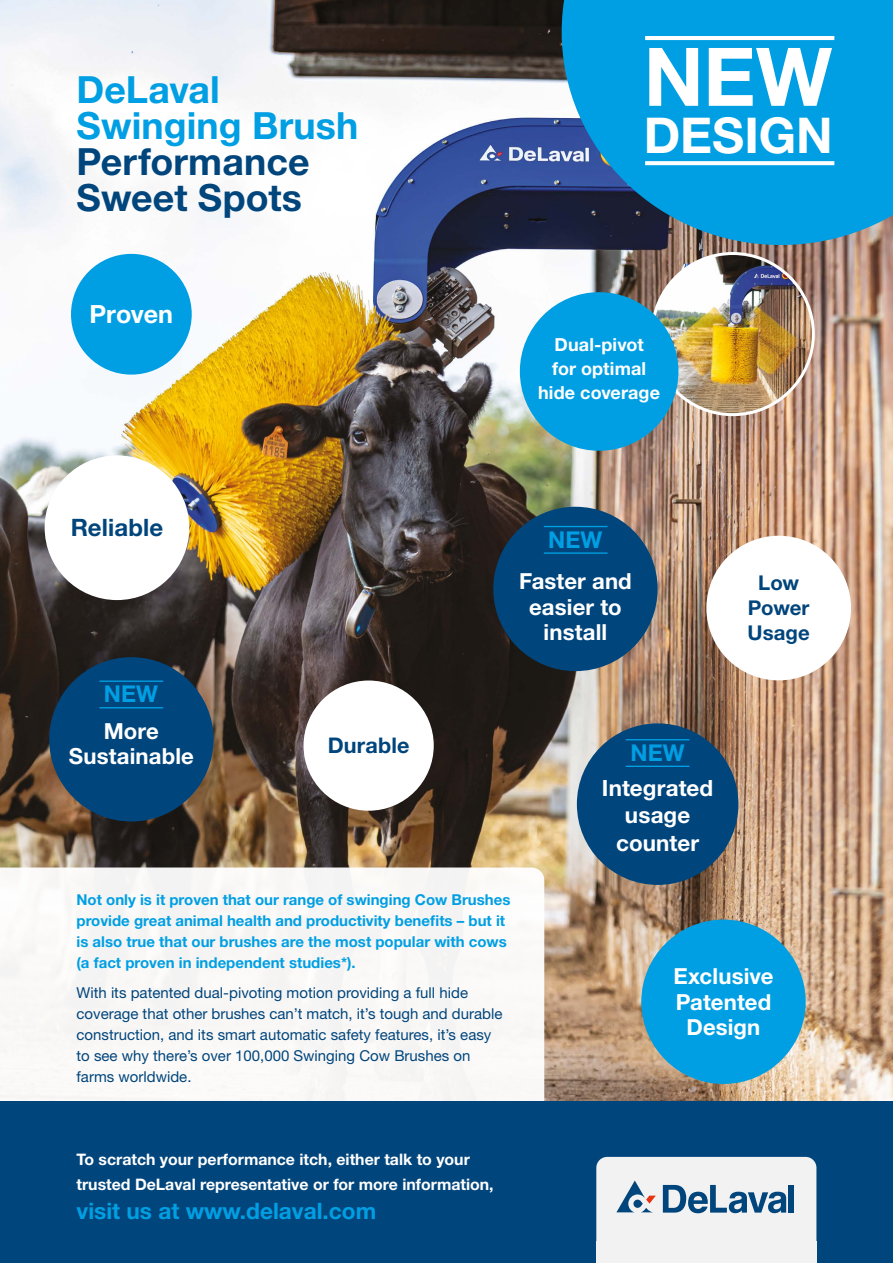
<style>
.page{position:relative;width:893px;height:1263px;background:#fff}
.page>*{position:absolute;margin:0;border:0;box-sizing:border-box;transform-origin:0 0}
.t1{font:700 81px "Helvetica Neue LT Std";color:#fff}
.t2{font:700 49.35px "Helvetica Neue LT Std";color:#fff}
.t3{font:700 37.5px/36px "Helvetica Neue LT Std";color:#00457c}
.t4{font:700 37.5px/36px "Helvetica Neue LT Std";letter-spacing:.005em;color:#009fe3}
.t5{font:700 25.05px "Helvetica Neue LT Std";letter-spacing:-.005em;color:#fff}
.t6{font:700 24px "Helvetica Neue LT Std";letter-spacing:.005em;color:#00457c}
.t7{font:700 23.1px "Helvetica Neue LT Std";letter-spacing:.01em;color:#009fe3}
.t8{font:700 22.65px "Helvetica Neue LT Std";color:#009fe3}
.t9{font:700 22.35px/27.3px "Helvetica Neue LT Std";letter-spacing:.005em;color:#fff;text-align:center}
.t10{font:700 22.2px/25.5px "Helvetica Neue LT Std";letter-spacing:.005em;color:#fff;text-align:center}
.t11{font:700 21.6px "Helvetica Neue LT Std";letter-spacing:.01em;color:#00457c}
.t12{font:700 20.4px/24.9px "Helvetica Neue LT Std";color:#00457c;text-align:center}
.t13{font:700 18px/24px "Helvetica Neue LT Std";letter-spacing:.005em;color:#fff;text-align:center}
.t14{font:700 15.9px/25.3px "Helvetica Neue LT Std";color:#fff}
.t15{font:15px/21px "Helvetica Neue LT Std";color:#00457c}
.t16{font:700 15px/21px "Helvetica Neue LT Std";color:#009fe3}
</style>
<div class="page">
<img style="left:0;top:0;width:893px;height:1101px">
<svg style="left:562px;top:0;width:331px;height:245px;background:#0a93d1"></svg>
<div style="left:0;top:867px;width:544px;height:234px;background:#f9f8f6"></div>
<div style="left:641px;top:919px;width:165px;height:165px;background:#009fe3;border-radius:50%"></div>
<div style="left:0;top:1101px;width:893px;height:162px;background:#00457c"></div>
<div style="left:49px;top:657px;width:165px;height:164px;background:#00457c;border-radius:50%"></div>
<img style="left:652px;top:253px;width:161px;height:161px;border-radius:79px">
<svg style="left:596px;top:1157px;width:220px;height:106px;background:#dae0e6"></svg>
<div style="left:71px;top:254px;width:121px;height:121px;background:#009fe3;border-radius:50%"></div>
<div style="left:45px;top:455px;width:144px;height:145px;background:#fff;border-radius:50%"></div>
<div style="left:706px;top:536px;width:145px;height:144px;background:#fff;border-radius:50%"></div>
<div style="left:304px;top:680px;width:130px;height:131px;background:#fff;border-radius:50%"></div>
<svg style="left:645px;top:161px;width:189px;height:4px"></svg>
<hr style="left:645px;top:36px;width:189px;height:4px;background:#fff">
<div style="left:520px;top:292px;width:158px;height:159px;background:#009fe3;border-radius:50%"></div>
<hr style="left:100px;top:707px;width:63px;height:1px;background:#009fe3">
<hr style="left:100px;top:680px;width:63px;height:2px;background:#009fe3">
<div style="left:493px;top:507px;width:165px;height:164px;background:#00457c;border-radius:50%"></div>
<hr style="left:544px;top:552px;width:63px;height:2px;background:#009fe3">
<hr style="left:544px;top:526px;width:63px;height:1px;background:#009fe3">
<div style="left:577px;top:723px;width:161px;height:162px;background:#00457c;border-radius:50%"></div>
<hr style="left:626px;top:766px;width:63px;height:1px;background:#009fe3">
<hr style="left:626px;top:739px;width:63px;height:1px;background:#009fe3">
<h3 class="t4" style="left:77px;top:71px;width:283px">DeLaval<br>Swinging Brush</h3>
<h3 class="t3" style="left:77px;top:143px;width:234px">Performance<br>Sweet Spots</h3>
<h3 class="t5" style="left:90px;top:299px;width:85px">Proven</h3>
<h1 class="t1" style="left:644px;top:27px;width:190px">NEW</h1>
<h2 class="t2" style="left:644px;top:105px;width:191px">DESIGN</h2>
<p class="t13" style="left:538px;top:333px;width:123px">Dual-pivot<br>for optimal hide coverage</p>
<h3 class="t6" style="left:71px;top:513px;width:94px">Reliable</h3>
<h3 class="t7" style="left:104px;top:680px;width:56px">NEW</h3>
<h3 class="t10" style="left:69px;top:717px;width:127px">More<br>Sustainable</h3>
<h3 class="t11" style="left:328px;top:732px;width:83px">Durable</h3>
<h3 class="t7" style="left:548px;top:525px;width:56px">NEW</h3>
<h3 class="t10" style="left:519px;top:568px;width:114px">Faster and easier to install</h3>
<h3 class="t12" style="left:748px;top:570px;width:64px">Low<br>Power<br>Usage</h3>
<h3 class="t7" style="left:630px;top:739px;width:56px">NEW</h3>
<h3 class="t9" style="left:602px;top:774px;width:113px">Integrated usage counter</h3>
<p class="t16" style="left:77px;top:889px;width:435px">Not only is it proven that our range of swinging Cow Brushes provide great animal health and productivity benefits – but it is also true that our brushes are the most popular with cows (a fact proven in independent studies*).</p>
<p class="t15" style="left:77px;top:982px;width:427px">With its patented dual-pivoting motion providing a full hide coverage that other brushes can’t match, it’s tough and durable construction, and its smart automatic safety features, it’s easy to see why there’s over 100,000 Swinging Cow Brushes on farms worldwide.</p>
<h3 class="t10" style="left:673px;top:963px;width:102px">Exclusive<br>Patented<br>Design</h3>
<p class="t14" style="left:77px;top:1146px;width:419px">To scratch your performance itch, either talk to your trusted DeLaval representative or for more information,</p>
<h3 class="t8" style="left:77px;top:1197px;width:301px">visit us at www.delaval.com</h3>
</div>
